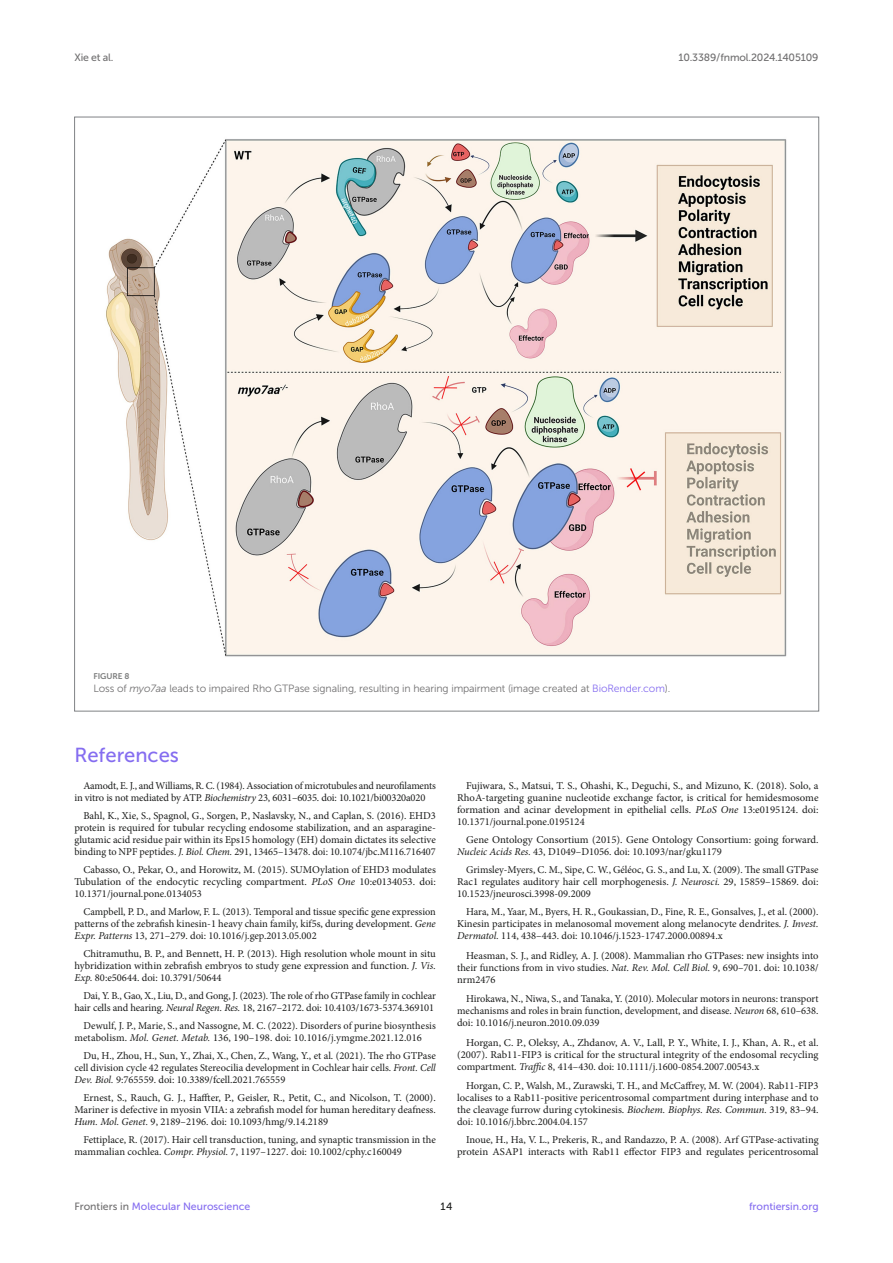
<style>
.page{position:relative;width:893px;height:1263px;background:#fff}
.page>*{position:absolute;margin:0;border:0;box-sizing:border-box;transform-origin:0 0}
.REF_HD{font:20.25px "Museo Sans 500";color:#856df0}
.REF{font:10.5px/12px "Minion Pro";color:#1b1c1b;text-align:justify}
.FIG_LEG{font:10.5px "Museo Sans 300";letter-spacing:-.01em;color:#706f70}
.t1{font:10.5px "Museo Sans 500";color:#856df0}
.t2{font:10.5px "Museo Sans 500";letter-spacing:-.015em;color:#706f70}
.t3{font:10.5px "Museo Sans 500";color:#1b1c1b}
.FIG_HD{font:8.25px "Museo Sans 700";letter-spacing:-.01em;color:#7e7f7f}
.s1{font-style:italic}
.s2{color:#856df0}
.s3{color:#706f70}
</style>
<div class="page">
<img style="left:106px;top:139px;width:681px;height:518px">
<p class="t2" style="left:74px;top:51px;width:41px">Xie et al.</p>
<p class="t2" style="left:678px;top:51px;width:142px">10.3389/fnmol.2024.1405109</p>
<p class="FIG_HD" style="left:94px;top:671px;width:37px">FIGURE 8</p>
<p class="FIG_LEG" style="left:94px;top:683px;width:578px">Loss of <span class="s1">myo7aa</span> leads to impaired Rho GTPase signaling, resulting in hearing impairment (image created at <span class="s2">BioRender.com</span>).</p>
<p class="REF_HD" style="left:74px;top:744px;width:106px">References</p>
<p class="REF" style="left:74px;top:780px;width:363px;text-indent:9px">Aamodt, E. J., and Williams, R. C. (1984). Association of microtubules and neurofilaments in vitro is not mediated by ATP. <span class="s1">Biochemistry</span> 23, 6031–6035. doi: 10.1021/bi00320a020</p>
<p class="REF" style="left:74px;top:810px;width:363px;text-indent:9px">Bahl, K., Xie, S., Spagnol, G., Sorgen, P., Naslavsky, N., and Caplan, S. (2016). EHD3 protein is required for tubular recycling endosome stabilization, and an asparagine&shy;glutamic acid residue pair within its Eps15 homology (EH) domain dictates its selective binding to NPF peptides. <span class="s1">J. Biol. Chem.</span> 291, 13465–13478. doi: 10.1074/jbc.M116.716407</p>
<p class="REF" style="left:74px;top:864px;width:363px;text-indent:9px">Cabasso, O., Pekar, O., and Horowitz, M. (2015). SUMOylation of EHD3 modulates Tubulation of the endocytic recycling compartment. <span class="s1">PLoS One</span> 10:e0134053. doi:<br>10.1371/journal.pone.0134053</p>
<p class="REF" style="left:74px;top:906px;width:363px;text-indent:9px">Campbell, P. D., and Marlow, F. L. (2013). Temporal and tissue specific gene expression patterns of the zebrafish kinesin-1 heavy chain family, kif5s, during development. <span class="s1">Gene Expr. Patterns</span> 13, 271–279. doi: 10.1016/j.gep.2013.05.002</p>
<p class="REF" style="left:74px;top:948px;width:363px;text-indent:9px">Chitramuthu, B. P., and Bennett, H. P. (2013). High resolution whole mount in situ hybridization within zebrafish embryos to study gene expression and function. <span class="s1">J. Vis.<br>Exp.</span> 80:e50644. doi: 10.3791/50644</p>
<p class="REF" style="left:74px;top:990px;width:363px;text-align:right">Dai, Y. B., Gao, X., Liu, D., and Gong, J. (2023). The role of rho GTPase family in cochlear hair cells and hearing. <span class="s1">Neural Regen. Res.</span> 18, 2167–2172. doi: 10.4103/1673-5374.369101</p>
<p class="REF" style="left:74px;top:1020px;width:363px;text-indent:9px">Dewulf, J. P., Marie, S., and Nassogne, M. C. (2022). Disorders of purine biosynthesis metabolism. <span class="s1">Mol. Genet. Metab.</span> 136, 190–198. doi: 10.1016/j.ymgme.2021.12.016</p>
<p class="REF" style="left:74px;top:1050px;width:363px;text-indent:9px">Du, H., Zhou, H., Sun, Y., Zhai, X., Chen, Z., Wang, Y., et al. (2021). The rho GTPase cell division cycle 42 regulates Stereocilia development in Cochlear hair cells. <span class="s1">Front. Cell Dev. Biol.</span> 9:765559. doi: 10.3389/fcell.2021.765559</p>
<p class="REF" style="left:74px;top:1092px;width:363px;text-indent:9px">Ernest, S., Rauch, G. J., Haffter, P., Geisler, R., Petit, C., and Nicolson, T. (2000).<br>Mariner is defective in myosin VIIA: a zebrafish model for human hereditary deafness.<br><span class="s1">Hum. Mol. Genet.</span> 9, 2189–2196. doi: 10.1093/hmg/9.14.2189</p>
<p class="REF" style="left:74px;top:1134px;width:363px;text-indent:9px">Fettiplace, R. (2017). Hair cell transduction, tuning, and synaptic transmission in the mammalian cochlea. <span class="s1">Compr. Physiol.</span> 7, 1197–1227. doi: 10.1002/cphy.c160049</p>
<p class="REF" style="left:457px;top:780px;width:363px;text-indent:9px">Fujiwara, S., Matsui, T. S., Ohashi, K., Deguchi, S., and Mizuno, K. (2018). Solo, a RhoA-targeting guanine nucleotide exchange factor, is critical for hemidesmosome formation and acinar development in epithelial cells. <span class="s1">PLoS One</span> 13:e0195124. doi:<br>10.1371/journal.pone.0195124</p>
<p class="REF" style="left:457px;top:834px;width:363px;text-indent:9px">Gene Ontology Consortium (2015). Gene Ontology Consortium: going forward.<br><span class="s1">Nucleic Acids Res.</span> 43, D1049–D1056. doi: 10.1093/nar/gku1179</p>
<p class="REF" style="left:457px;top:864px;width:363px;text-indent:9px">Grimsley-Myers, C. M., Sipe, C. W., Géléoc, G. S., and Lu, X. (2009). The small GTPase Rac1 regulates auditory hair cell morphogenesis. <span class="s1">J. Neurosci.</span> 29, 15859–15869. doi:<br>10.1523/jneurosci.3998-09.2009</p>
<p class="REF" style="left:457px;top:906px;width:363px;text-indent:9px">Hara, M., Yaar, M., Byers, H. R., Goukassian, D., Fine, R. E., Gonsalves, J., et al. (2000).<br>Kinesin participates in melanosomal movement along melanocyte dendrites. <span class="s1">J. Invest.<br>Dermatol.</span> 114, 438–443. doi: 10.1046/j.1523-1747.2000.00894.x</p>
<p class="REF" style="left:457px;top:949px;width:363px;text-indent:9px">Heasman, S. J., and Ridley, A. J. (2008). Mammalian rho GTPases: new insights into their functions from in vivo studies. <span class="s1">Nat. Rev. Mol. Cell Biol.</span> 9, 690–701. doi: 10.1038/ nrm2476</p>
<p class="REF" style="left:457px;top:993px;width:363px;text-indent:9px">Hirokawa, N., Niwa, S., and Tanaka, Y. (2010). Molecular motors in neurons: transport mechanisms and roles in brain function, development, and disease. <span class="s1">Neuron</span> 68, 610–638. doi: 10.1016/j.neuron.2010.09.039</p>
<p class="REF" style="left:457px;top:1036px;width:363px;text-indent:9px">Horgan, C. P., Oleksy, A., Zhdanov, A. V., Lall, P. Y., White, I. J., Khan, A. R., et al. (2007). Rab11-FIP3 is critical for the structural integrity of the endosomal recycling compartment. <span class="s1">Traffic</span> 8, 414–430. doi: 10.1111/j.1600-0854.2007.00543.x</p>
<p class="REF" style="left:457px;top:1080px;width:363px;text-indent:9px">Horgan, C. P., Walsh, M., Zurawski, T. H., and McCaffrey, M. W. (2004). Rab11-FIP3 localises to a Rab11-positive pericentrosomal compartment during interphase and to the cleavage furrow during cytokinesis. <span class="s1">Biochem. Biophys. Res. Commun.</span> 319, 83–94. doi: 10.1016/j.bbrc.2004.04.157</p>
<p class="REF" style="left:457px;top:1134px;width:363px;text-align:right">Inoue, H., Ha, V. L., Prekeris, R., and Randazzo, P. A. (2008). Arf GTPase-activating protein ASAP1 interacts with Rab11 effector FIP3 and regulates pericentrosomal</p>
<p class="t1" style="left:74px;top:1200px;width:177px"><span class="s3">Frontiers in</span> Molecular Neuroscience</p>
<p class="t3" style="left:441px;top:1200px;width:13px">14</p>
<p class="t1" style="left:749px;top:1200px;width:71px">frontiersin.org</p>
</div>
